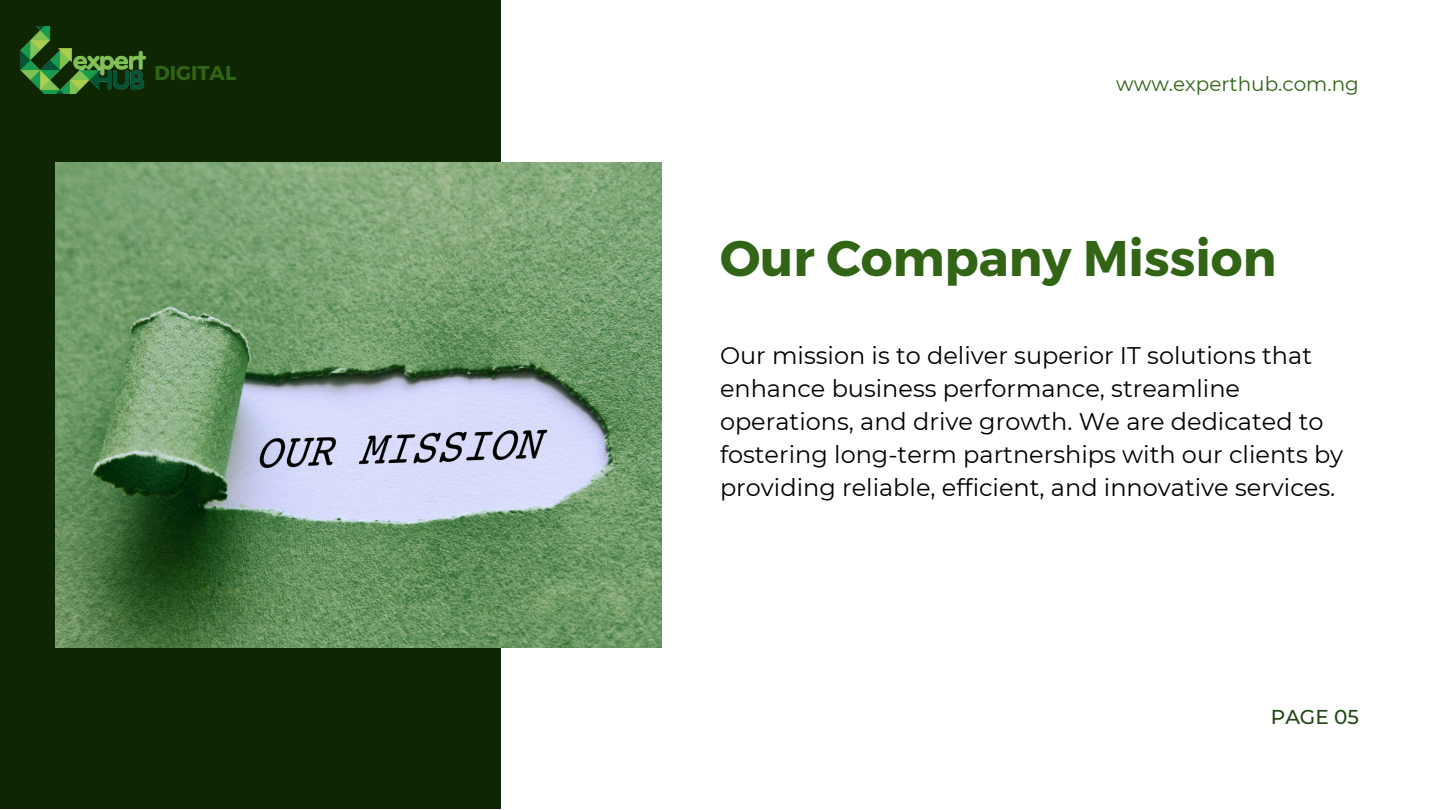
<style>
.page{position:relative;width:1440px;height:810px;background:#fff}
.page>*{position:absolute;margin:0;border:0;box-sizing:border-box;transform-origin:0 0}
.t1{font:700 50px "Montserrat";color:#316415}
.t2{font:24px/33px "Montserrat";color:#000}
.t3{font:20px "Montserrat";color:#316415}
.t4{font:700 20px "Montserrat";color:#316415}
.t5{font:500 20px "Montserrat";color:#224516}
</style>
<div class="page">
<div style="left:0;top:0;width:501px;height:809px;background:#0f2602"></div>
<img style="left:56px;top:162px;width:606px;height:486px">
<img style="left:21px;top:27px;width:125px;height:66px">
<p class="t4" style="left:155px;top:59px;width:83px">DIGITAL</p>
<h1 class="t3" style="left:1116px;top:72px;width:244px">www.experthub.com.ng</h1>
<p class="t1" style="left:720px;top:226px;width:558px">Our Company Mission</p>
<p class="t2" style="left:720px;top:339px;width:625px">Our mission is to deliver superior IT solutions that enhance business performance, streamline operations, and drive growth. We are dedicated to fostering long-term partnerships with our clients by providing reliable, efficient, and innovative services.</p>
<h2 class="t5" style="left:1271px;top:705px;width:90px">PAGE 05</h2>
</div>
